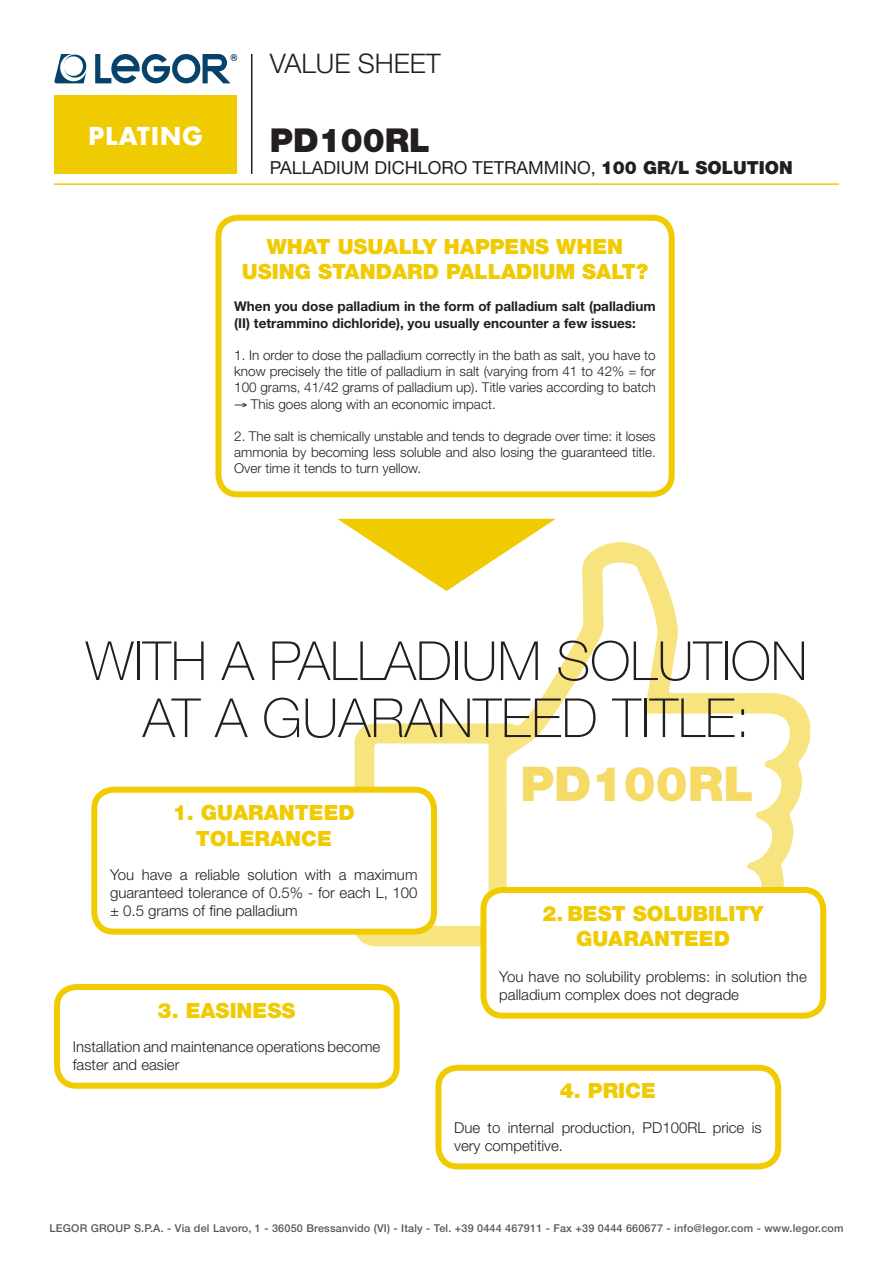
<style>
.page{position:relative;width:893px;height:1263px;background:#fff}
.page>*{position:absolute;margin:0;border:0;box-sizing:border-box;transform-origin:0 0}
.t1{font:100 54px/57px "Helvetica Neue LT Std";color:#231f20;text-align:center}
.t2{font:900 48px "Helvetica Neue LT Std";color:#f5da65}
.t3{font:900 33px "Helvetica Neue LT Std";color:#231f20}
.t4{font:300 27px "Helvetica Neue LT Std";color:#231f20}
.t5{font:700 24px "Futura Std";letter-spacing:.05em;color:#fff}
.t6{font:900 21px/25.2px "Helvetica Neue LT Std";color:#f0cb02;text-align:center}
.t7{font:18px "Helvetica Neue LT Std";color:#231f20}
.t8{font:300 15px/18px "Helvetica Neue LT Std";color:#231f20}
.t9{font:300 13.5px/16.2px "Helvetica Neue LT Std";color:#231f20;text-align:justify}
.t10{font:700 13.5px/16.2px "Helvetica Neue LT Std";color:#231f20}
.t11{font:500 10.8px "Helvetica Neue LT Std";letter-spacing:.02em;color:#57585a}
.s1{font-weight:900}
</style>
<div class="page">
<svg style="left:355px;top:542px;width:455px;height:404px"></svg>
<div style="left:54px;top:95px;width:183px;height:79px;background:#f0cb02"></div>
<svg style="left:54px;top:54px;width:33px;height:29px"></svg>
<svg style="left:95px;top:54px;width:142px;height:29px"></svg>
<div style="left:215px;top:215px;width:460px;height:282px;border:6px solid #f0cb02;border-radius:19px"></div>
<div style="left:94px;top:790px;width:340px;height:142px;background:#fff;border-radius:19px"></div>
<div style="left:91px;top:787px;width:346px;height:148px;border:6px solid #f0cb02;border-radius:19px"></div>
<div style="left:483px;top:890px;width:340px;height:126px;background:#fff;border-radius:19px"></div>
<div style="left:480px;top:887px;width:346px;height:132px;border:6px solid #f0cb02;border-radius:19px"></div>
<div style="left:54px;top:984px;width:346px;height:105px;border:6px solid #f0cb02;border-radius:19px"></div>
<div style="left:435px;top:1065px;width:346px;height:104px;border:6px solid #f0cb02;border-radius:19px"></div>
<hr style="left:54px;top:183px;width:785px;height:2px;background:#f0cb02">
<hr style="left:251px;top:54px;width:1px;height:120px;background:#231f20">
<svg style="left:337px;top:519px;width:219px;height:72px"></svg>
<h3 class="t5" style="left:89px;top:120px;width:116px">PLATING</h3>
<h3 class="t4" style="left:270px;top:47px;width:173px">VALUE SHEET</h3>
<h3 class="t3" style="left:270px;top:121px;width:162px">PD100RL</h3>
<h3 class="t7" style="left:270px;top:157px;width:524px">PALLADIUM DICHLORO TETRAMMINO, <span class="s1">100 GR/L SOLUTION</span></h3>
<h3 class="t6" style="left:242px;top:234px;width:408px">WHAT USUALLY HAPPENS WHEN<br>USING STANDARD PALLADIUM SALT?</h3>
<p class="t10" style="left:234px;top:298px;width:423px">When you dose palladium in the form of palladium salt (palladium (II) tetrammino dichloride), you usually encounter a few issues:</p>
<p class="t9" style="left:234px;top:347px;width:423px">1. In order to dose the palladium correctly in the bath as salt, you have to know precisely the title of palladium in salt (varying from 41 to 42% = for 100 grams, 41/42 grams of palladium up). Title varies according to batch</p>
<p class="t9" style="left:234px;top:395px;width:263px">→ This goes along with an economic impact.</p>
<p class="t9" style="left:234px;top:428px;width:423px">2. The salt is chemically unstable and tends to degrade over time: it loses ammonia by becoming less soluble and also losing the guaranteed title.<br>Over time it tends to turn yellow.</p>
<h1 class="t1" style="left:86px;top:632px;width:723px">WITH A PALLADIUM SOLUTION<br>AT A GUARANTEED TITLE:</h1>
<h2 class="t2" style="left:520px;top:755px;width:235px">PD100RL</h2>
<h3 class="t6" style="left:173px;top:800px;width:184px">1. GUARANTEED<br>TOLERANCE</h3>
<p class="t8" style="left:110px;top:865px;width:309px;text-align:justify">You have a reliable solution with a maximum guaranteed tolerance of 0.5% - for each L, 100 ± 0.5 grams of fine palladium</p>
<h3 class="t6" style="left:158px;top:997px;width:139px">3. EASINESS</h3>
<p class="t8" style="left:73px;top:1037px;width:309px">Installation and maintenance operations become faster and easier</p>
<h3 class="t6" style="left:543px;top:900px;width:222px">2. BEST SOLUBILITY<br>GUARANTEED</h3>
<p class="t8" style="left:499px;top:967px;width:309px">You have no solubility problems: in solution the palladium complex does not degrade</p>
<h3 class="t6" style="left:560px;top:1078px;width:98px">4. PRICE</h3>
<p class="t8" style="left:454px;top:1118px;width:309px">Due to internal production, PD100RL price is very competitive.</p>
<p class="t11" style="left:49px;top:1222px;width:796px">LEGOR GROUP S.P.A. - Via del Lavoro, 1 - 36050 Bressanvido (VI) - Italy - Tel. +39 0444 467911 - Fax +39 0444 660677 - info@legor.com - www.legor.com</p>
</div>
